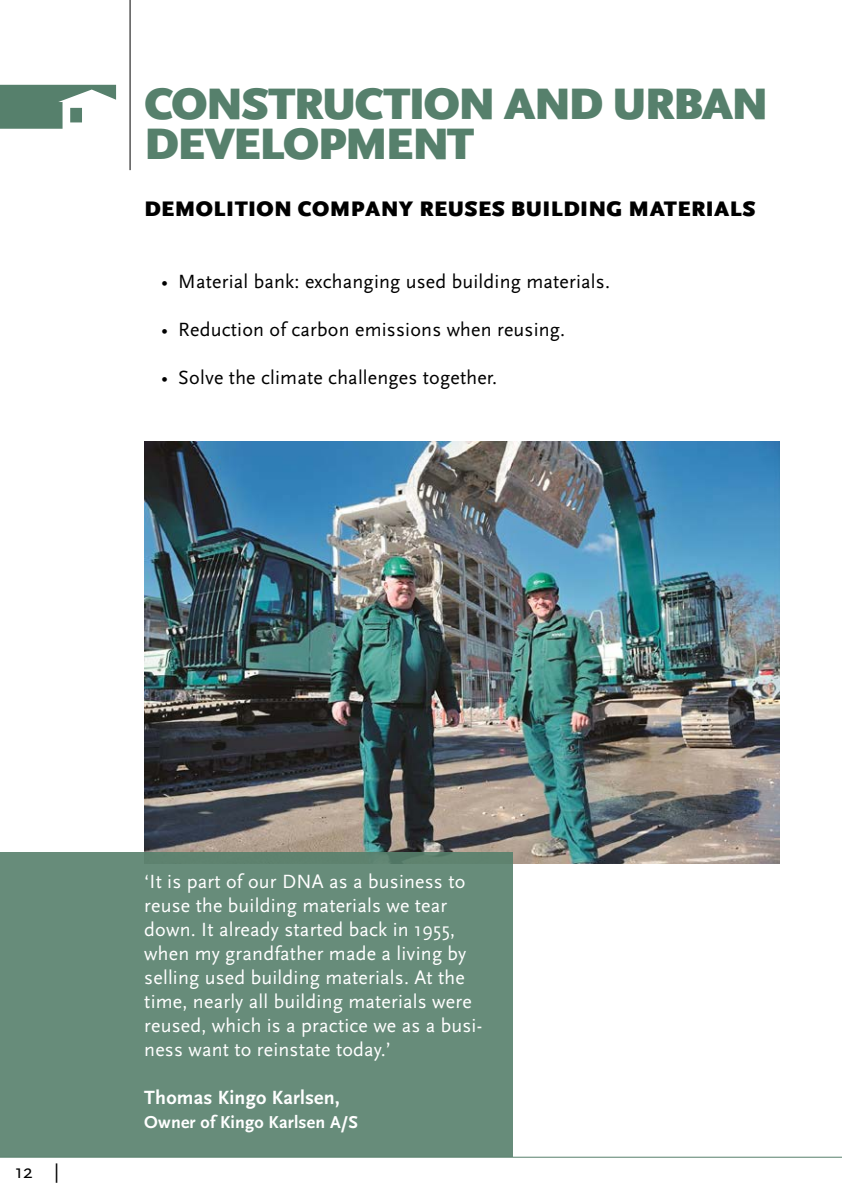
<style>
.page{position:relative;width:842px;height:1191px;background:#fff}
.page>*{position:absolute;margin:0;border:0;box-sizing:border-box;transform-origin:0 0}
.bold{font:900 46px/40px "Scala Sans OT";letter-spacing:-.035em;color:#56806c}
.Afsnit_Mellemrubrik{font:900 22px "Scala Sans OT";letter-spacing:.02em;color:#000}
.Brødtext{font:20px/24px "Scala Sans OT";letter-spacing:.01em;color:#fff}
.indryk{font:20px "Scala Sans OT";letter-spacing:.01em;color:#000}
.bold-2{font:700 20px "Scala Sans OT";letter-spacing:.01em;color:#fff}
.bold-3{font:700 18px "Scala Sans OT";letter-spacing:.01em;color:#fff}
</style>
<div class="page">
<img style="left:144px;top:441px;width:635px;height:423px">
<svg style="left:0;top:85px;width:116px;height:44px"></svg>
<div style="left:0;top:852px;width:512px;height:305px;background:#678c7a"></div>
<hr style="left:130px;top:0;width:1px;height:170px;background:#000">
<hr style="left:0;top:1156px;width:842px;height:1px;background:#56806c">
<p class="bold" style="left:145px;top:84px;width:625px">CONSTRUCTION AND URBAN<br>DEVELOPMENT</p>
<p class="Afsnit_Mellemrubrik" style="left:144px;top:196px;width:613px">DEMOLITION COMPANY REUSES BUILDING MATERIALS</p>
<p class="indryk" style="left:161px;top:270px;width:450px">• Material bank: exchanging used building materials.</p>
<p class="indryk" style="left:161px;top:318px;width:405px">• Reduction of carbon emissions when reusing.</p>
<p class="indryk" style="left:161px;top:366px;width:337px">• Solve the climate challenges together.</p>
<p class="indryk" style="left:15px;top:1159px;width:45px">12 |</p>
<p class="Brødtext" style="left:144px;top:869px;width:339px">‘It is part of our DNA as a business to reuse the building materials we tear down. It already started back in 1955, when my grandfather made a living by selling used building materials. At the time, nearly all building materials were reused, which is a practice we as a busi&shy;ness want to reinstate today.’</p>
<p class="bold-2" style="left:144px;top:1086px;width:197px">Thomas Kingo Karlsen,</p>
<p class="bold-3" style="left:144px;top:1111px;width:215px">Owner of Kingo Karlsen A/S</p>
</div>
